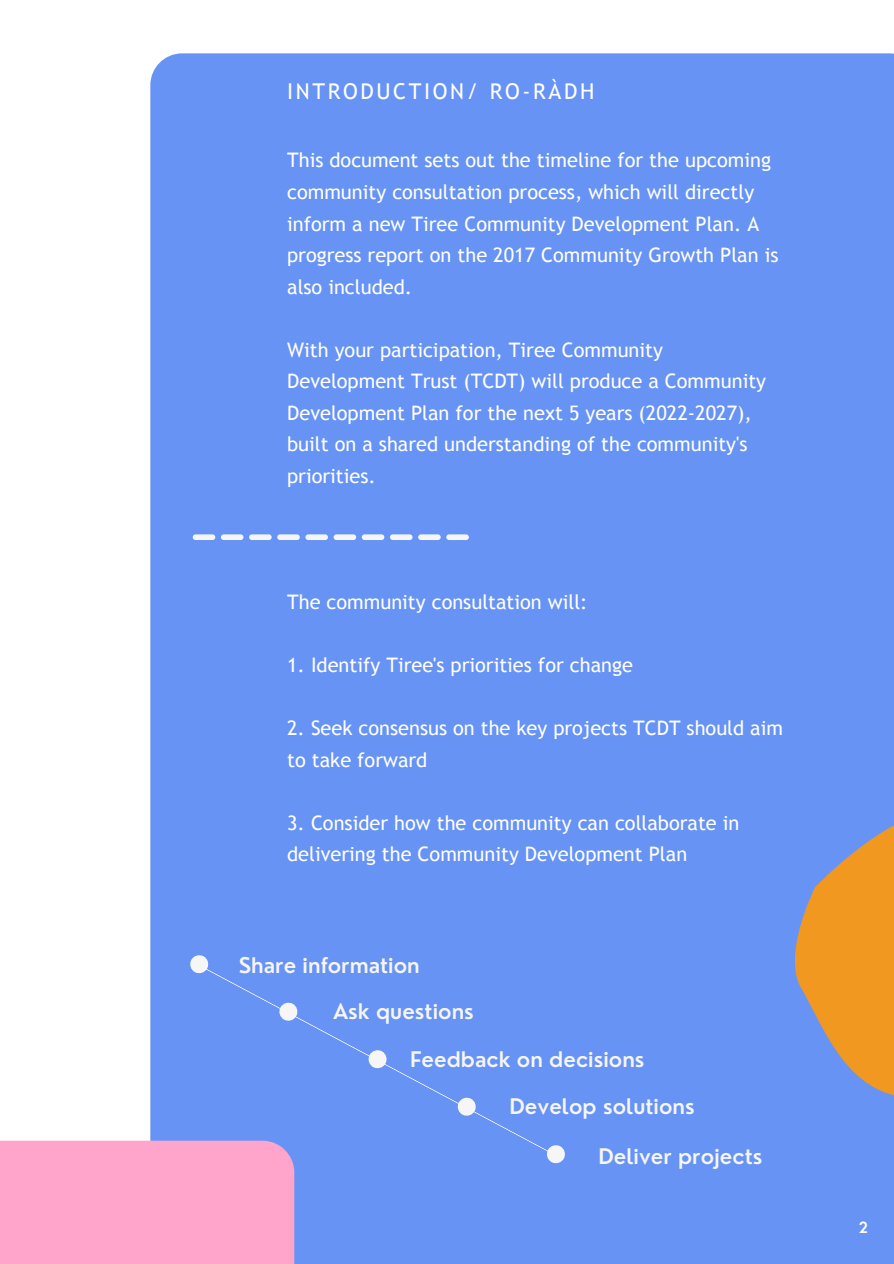
<style>
.page{position:relative;width:894px;height:1264px;background:#fff}
.page>*{position:absolute;margin:0;border:0;box-sizing:border-box;transform-origin:0 0}
.t1{font:21.75px "Trebuchet MS";letter-spacing:.12em;color:#fff}
.t2{font:600 21px "Nourd";color:#f6f6f6}
.t3{font:19.95px/31.5px "Trebuchet MS";color:#fff}
.t4{font:600 15px "Nourd";color:#fff}
</style>
<div class="page">
<div style="left:150px;top:53px;width:743px;height:1210px;background:#6793f4"></div>
<div style="left:0;top:1140px;width:294px;height:123px;background:#ffa4ca"></div>
<div style="left:198px;top:964px;width:357px;height:191px;background:#6793f4"></div>
<svg style="left:543px;top:1141px;width:25px;height:25px"></svg>
<svg style="left:454px;top:1094px;width:25px;height:24px"></svg>
<svg style="left:365px;top:1047px;width:24px;height:24px"></svg>
<svg style="left:276px;top:999px;width:24px;height:24px"></svg>
<svg style="left:187px;top:952px;width:24px;height:24px"></svg>
<svg style="left:780px;top:775px;width:113px;height:331px;background:#aa958d"></svg>
<svg style="left:193px;top:534px;width:275px;height:6px"></svg>
<p class="t1" style="left:287px;top:79px;width:308px">INTRODUCTION/ RO-RÀDH</p>
<p class="t3" style="left:287px;top:144px;width:492px">This document sets out the timeline for the upcoming community consultation process, which will directly inform a new Tiree Community Development Plan. A progress report on the 2017 Community Growth Plan is also included.</p>
<p class="t3" style="left:287px;top:334px;width:480px">With your participation, Tiree Community Development Trust (TCDT) will produce a Community Development Plan for the next 5 years (2022-2027), built on a shared understanding of the community's priorities.</p>
<p class="t3" style="left:287px;top:586px;width:302px">The community consultation will:</p>
<p class="t3" style="left:287px;top:649px;width:347px">1. Identify Tiree's priorities for change</p>
<p class="t3" style="left:287px;top:712px;width:497px">2. Seek consensus on the key projects TCDT should aim to take forward</p>
<p class="t3" style="left:287px;top:807px;width:453px">3. Consider how the community can collaborate in delivering the Community Development Plan</p>
<p class="t2" style="left:239px;top:951px;width:182px">Share information</p>
<p class="t2" style="left:333px;top:998px;width:142px">Ask questions</p>
<p class="t2" style="left:410px;top:1045px;width:236px">Feedback on decisions</p>
<p class="t2" style="left:509px;top:1093px;width:187px">Develop solutions</p>
<p class="t2" style="left:598px;top:1142px;width:165px">Deliver projects</p>
<p class="t4" style="left:858px;top:1217px;width:11px">2</p>
</div>
